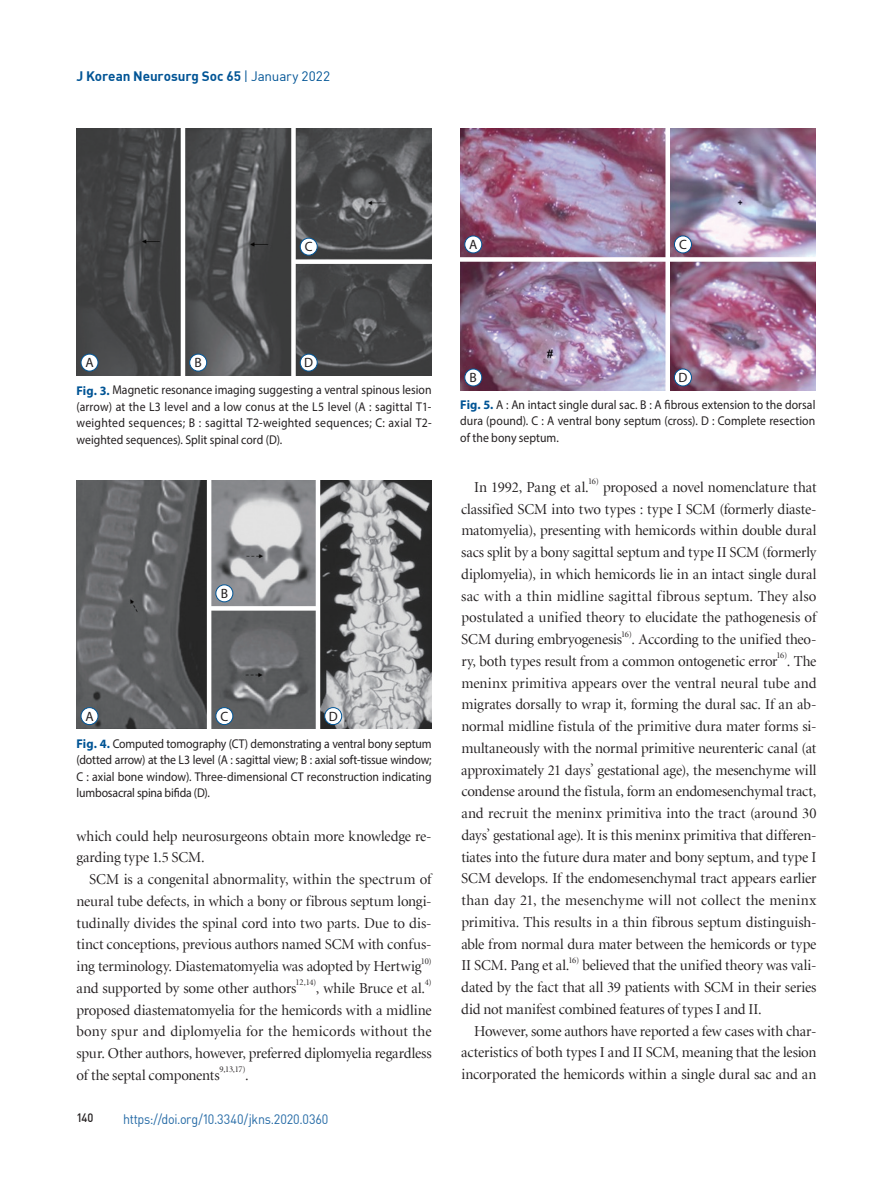
<style>
.page{position:relative;width:893px;height:1191px;background:#fff}
.page>*{position:absolute;margin:0;border:0;box-sizing:border-box;transform-origin:0 0}
.t1{font:15px/21.8px "Minion LT Display";letter-spacing:-.01em;color:#231f20;text-align:justify}
.t2{font:13.5px "DIN";letter-spacing:-.01em;color:#2369a5;scale:.93 1}
.t3{font:700 13.5px "DIN";letter-spacing:-.005em;color:#005495}
.t4{font:13.5px "Myriad Pro";color:#231f20}
.t5{font:12.75px/16.5px "Myriad Pro";letter-spacing:.005em;color:#231f20;text-align:justify;scale:.92 1}
.t6{font:12px "Dinmed";color:#231f20;scale:.93 1}
.t7{font:8.7px "Minion LT Display";letter-spacing:-.05em;color:#231f20}
.s1{font-weight:400}
.s2{font-weight:700;color:#005495}
</style>
<div class="page">
<img style="left:77px;top:129px;width:355px;height:246px">
<hr style="left:181px;top:128px;width:4px;height:248px;background:#fff">
<div style="left:294px;top:259px;width:139px;height:5px;background:#fff"></div>
<div style="left:291px;top:128px;width:5px;height:248px;background:#fff"></div>
<div style="left:81px;top:354px;width:17px;height:17px;background:#fff;border-radius:50%"></div>
<div style="left:81px;top:354px;width:17px;height:17px;border:1px solid #005495;border-radius:50%"></div>
<div style="left:190px;top:354px;width:17px;height:17px;background:#fff;border-radius:50%"></div>
<div style="left:189px;top:354px;width:18px;height:17px;border:1px solid #005495;border-radius:50%"></div>
<div style="left:300px;top:238px;width:17px;height:17px;background:#fff;border-radius:50%"></div>
<div style="left:300px;top:238px;width:17px;height:17px;border:1px solid #005495;border-radius:50%"></div>
<div style="left:300px;top:354px;width:17px;height:17px;background:#fff;border-radius:50%"></div>
<div style="left:300px;top:354px;width:17px;height:17px;border:1px solid #005495;border-radius:50%"></div>
<img style="left:460px;top:129px;width:355px;height:261px">
<div style="left:665px;top:128px;width:5px;height:263px;background:#fff"></div>
<div style="left:459px;top:257px;width:357px;height:5px;background:#fff"></div>
<div style="left:465px;top:369px;width:17px;height:17px;background:#fff;border-radius:50%"></div>
<div style="left:465px;top:369px;width:17px;height:17px;border:1px solid #005495;border-radius:50%"></div>
<div style="left:465px;top:236px;width:17px;height:17px;background:#fff;border-radius:50%"></div>
<div style="left:465px;top:236px;width:17px;height:17px;border:1px solid #005495;border-radius:50%"></div>
<div style="left:674px;top:236px;width:17px;height:17px;background:#fff;border-radius:50%"></div>
<div style="left:674px;top:236px;width:18px;height:17px;border:1px solid #005495;border-radius:50%"></div>
<div style="left:674px;top:369px;width:17px;height:17px;background:#fff;border-radius:50%"></div>
<div style="left:674px;top:369px;width:18px;height:17px;border:1px solid #005495;border-radius:50%"></div>
<img style="left:77px;top:480px;width:355px;height:249px">
<hr style="left:207px;top:479px;width:4px;height:251px;background:#fff">
<svg style="left:211px;top:606px;width:105px;height:4px"></svg>
<hr style="left:316px;top:479px;width:4px;height:251px;background:#fff">
<div style="left:81px;top:707px;width:17px;height:17px;background:#fff;border-radius:50%"></div>
<div style="left:81px;top:707px;width:17px;height:18px;border:1px solid #005495;border-radius:50%"></div>
<div style="left:216px;top:707px;width:17px;height:17px;background:#fff;border-radius:50%"></div>
<div style="left:216px;top:707px;width:17px;height:18px;border:1px solid #005495;border-radius:50%"></div>
<div style="left:216px;top:585px;width:17px;height:17px;background:#fff;border-radius:50%"></div>
<div style="left:216px;top:584px;width:17px;height:18px;border:1px solid #005495;border-radius:50%"></div>
<div style="left:325px;top:707px;width:17px;height:17px;background:#fff;border-radius:50%"></div>
<div style="left:324px;top:707px;width:18px;height:18px;border:1px solid #005495;border-radius:50%"></div>
<p class="t3" style="left:76px;top:68px;width:255px">J Korean Neurosurg Soc 65 <span class="s1">| January 2022</span></p>
<p class="t4" style="left:305px;top:238px;width:9px">c</p>
<p class="t4" style="left:469px;top:236px;width:10px">a</p>
<p class="t4" style="left:679px;top:236px;width:9px">c</p>
<p class="t4" style="left:85px;top:354px;width:10px">a</p>
<p class="t4" style="left:195px;top:354px;width:9px">b</p>
<p class="t4" style="left:304px;top:354px;width:10px">d</p>
<p class="t5" style="left:77px;top:381px;width:388px"><span class="s2">Fig. 3.</span> Magnetic resonance imaging suggesting a ventral spinous lesion (arrow) at the L3 level and a low conus at the L5 level (a : sagittal T1- weighted sequences; b : sagittal T2-weighted sequences; c: axial T2- weighted sequences). Split spinal cord (d).</p>
<p class="t4" style="left:221px;top:585px;width:9px">b</p>
<p class="t4" style="left:85px;top:708px;width:10px">a</p>
<p class="t4" style="left:220px;top:708px;width:9px">c</p>
<p class="t4" style="left:329px;top:708px;width:10px">d</p>
<p class="t5" style="left:77px;top:735px;width:387px"><span class="s2">Fig. 4.</span> computed tomography (cT) demonstrating a ventral bony septum (dotted arrow) at the L3 level (a : sagittal view; b : axial soft-tissue window; c : axial bone window). Three-dimensional cT reconstruction indicating lumbosacral spina bifida (d).</p>
<p class="t1" style="left:76px;top:825px;width:357px">which could help neurosurgeons obtain more knowledge re&shy;garding type 1.5 SCM.</p>
<p class="t1" style="left:76px;top:869px;width:357px;text-indent:13px">SCM is a congenital abnormality, within the spectrum of neural tube defects, in which a bony or fibrous septum longi&shy;tudinally divides the spinal cord into two parts. Due to dis&shy;tinct conceptions, previous authors named SCM with confus&shy;ing terminology. Diastematomyelia was adopted by Hertwig</p>
<p class="t7" style="left:421px;top:956px;width:12px">10)</p>
<p class="t1" style="left:76px;top:977px;width:222px">and supported by some other authors</p>
<p class="t7" style="left:296px;top:978px;width:22px">12,14)</p>
<p class="t1" style="left:316px;top:977px;width:111px">, while Bruce et al.</p>
<p class="t7" style="left:425px;top:978px;width:8px">4)</p>
<p class="t1" style="left:76px;top:999px;width:357px">proposed diastematomyelia for the hemicords with a midline bony spur and diplomyelia for the hemicords without the spur. Other authors, however, preferred diplomyelia regardless of the septal components</p>
<p class="t7" style="left:220px;top:1065px;width:27px">9,13,17)</p>
<p class="t1" style="left:245px;top:1064px;width:5px">.</p>
<p class="t6" style="left:76px;top:1109px;width:20px">140</p>
<p class="t2" style="left:123px;top:1110px;width:222px">https://doi.org/10.3340/jkns.2020.0360</p>
<p class="t4" style="left:470px;top:369px;width:9px">b</p>
<p class="t4" style="left:678px;top:369px;width:10px">d</p>
<p class="t5" style="left:460px;top:396px;width:387px"><span class="s2">Fig. 5.</span> a : an intact single dural sac. b : a fibrous extension to the dorsal dura (pound). c : a ventral bony septum (cross). d : complete resection of the bony septum.</p>
<p class="t1" style="left:474px;top:477px;width:116px">In 1992, Pang et al.</p>
<p class="t7" style="left:588px;top:477px;width:12px">16)</p>
<p class="t1" style="left:461px;top:477px;width:357px;text-indent:142px">proposed a novel nomenclature that classified SCM into two types : type I SCM (formerly diaste&shy;matomyelia), presenting with hemicords within double dural sacs split by a bony sagittal septum and type II SCM (formerly diplomyelia), in which hemicords lie in an intact single dural sac with a thin midline sagittal fibrous septum. They also postulated a unified theory to elucidate the pathogenesis of SCM during embryogenesis</p>
<p class="t7" style="left:621px;top:629px;width:12px">16)</p>
<p class="t1" style="left:461px;top:629px;width:357px;text-indent:170px">. According to the unified theo&shy;ry, both types result from a common ontogenetic error</p>
<p class="t7" style="left:776px;top:651px;width:12px">16)</p>
<p class="t1" style="left:461px;top:651px;width:357px;text-indent:325px">. The meninx primitiva appears over the ventral neural tube and migrates dorsally to wrap it, forming the dural sac. If an ab&shy;normal midline fistula of the primitive dura mater forms si&shy;multaneously with the normal primitive neurenteric canal (at approximately 21 days’ gestational age), the mesenchyme will condense around the fistula, form an endomesenchymal tract, and recruit the meninx primitiva into the tract (around 30 days’ gestational age). It is this meninx primitiva that differen&shy;tiates into the future dura mater and bony septum, and type I SCM develops. If the endomesenchymal tract appears earlier than day 21, the mesenchyme will not collect the meninx primitiva. This results in a thin fibrous septum distinguish&shy;able from normal dura mater between the hemicords or type II SCM. Pang et al.</p>
<p class="t7" style="left:569px;top:956px;width:12px">16)</p>
<p class="t1" style="left:461px;top:955px;width:357px;text-indent:121px">believed that the unified theory was vali&shy;dated by the fact that all 39 patients with SCM in their series did not manifest combined features of types I and II.</p>
<p class="t1" style="left:461px;top:1020px;width:357px;text-indent:13px">However, some authors have reported a few cases with char&shy;acteristics of both types I and II SCM, meaning that the lesion incorporated the hemicords within a single dural sac and an</p>
</div>
